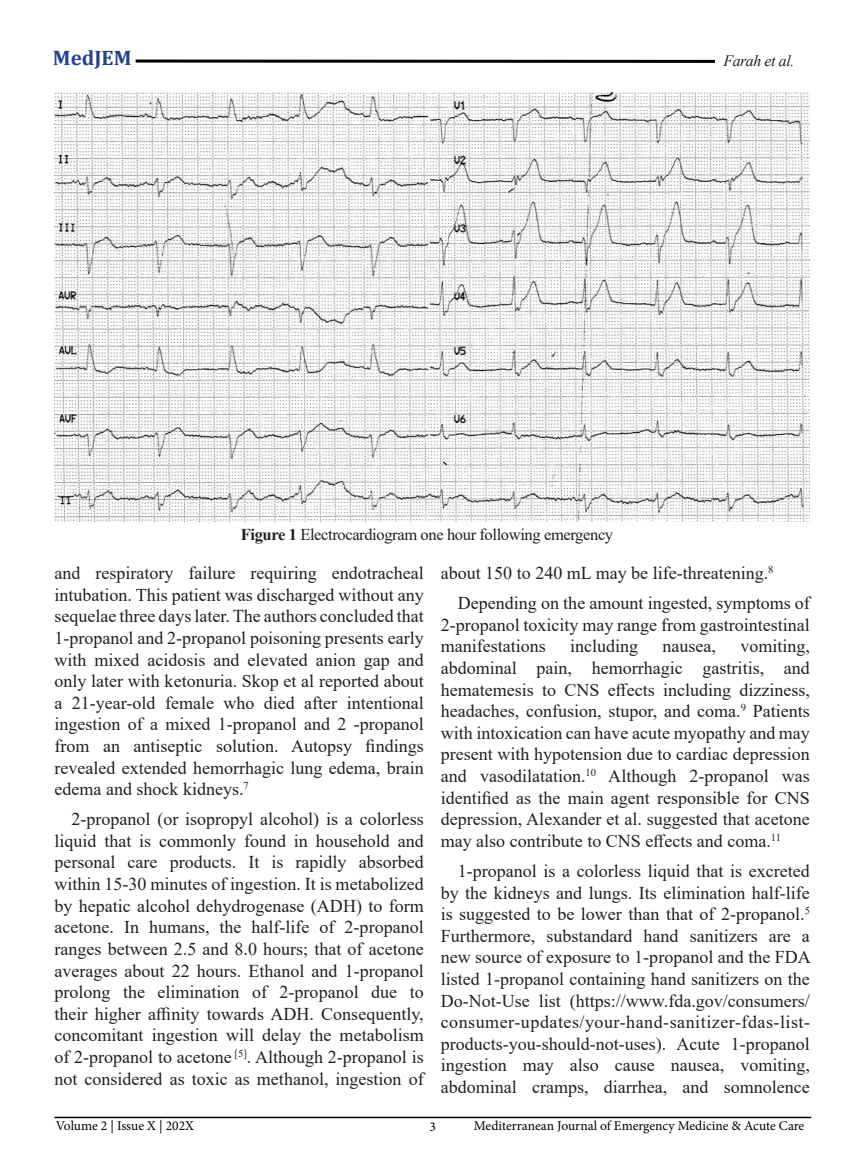
<style>
.page{position:relative;width:864px;height:1174px;background:#fff}
.page>*{position:absolute;margin:0;border:0;box-sizing:border-box;transform-origin:0 0}
.t1{font:700 21px "Cambria";color:#25408f}
.t2{font:18px/21.6px "Times New Roman";color:#231f20;text-align:justify}
.t3{font:16.5px "Times New Roman";letter-spacing:-.025em;color:#231f20}
.t4{font:italic 15.75px "Times New Roman";letter-spacing:-.025em;color:#231f20}
.t5{font:13.5px "Minion Pro";letter-spacing:-.005em;color:#000}
.s1{font-weight:700}
</style>
<div class="page">
<hr style="left:54px;top:1116px;width:756px;height:2px;background:#000">
<hr style="left:135px;top:60px;width:579px;height:3px;background:#000">
<img style="left:54px;top:92px;width:755px;height:429px">
<p class="t1" style="left:53px;top:43px;width:80px">MedJEM</p>
<p class="t4" style="left:723px;top:50px;width:72px">Farah et al.</p>
<p class="t3" style="left:241px;top:523px;width:374px"><span class="s1">Figure 1</span> Electrocardiogram one hour following emergency</p>
<p class="t2" style="left:54px;top:561px;width:370px">and respiratory failure requiring endotracheal intubation. This patient was discharged without any sequelae three days later. The authors concluded that 1-propanol and 2-propanol poisoning presents early with mixed acidosis and elevated anion gap and only later with ketonuria. Skop et al reported about a 21-year-old female who died after intentional ingestion of a mixed 1-propanol and 2 -propanol from an antiseptic solution. Autopsy findings revealed extended hemorrhagic lung edema, brain edema and shock kidneys.<sup>7</sup></p>
<p class="t2" style="left:54px;top:808px;width:370px;text-indent:17px">2-propanol (or isopropyl alcohol) is a colorless liquid that is commonly found in household and personal care products. It is rapidly absorbed within 15-30 minutes of ingestion. It is metabolized by hepatic alcohol dehydrogenase (ADH) to form acetone. In humans, the half-life of 2-propanol ranges between 2.5 and 8.0 hours; that of acetone averages about 22 hours. Ethanol and 1-propanol prolong the elimination of 2-propanol due to their higher affinity towards ADH. Consequently, concomitant ingestion will delay the metabolism of 2-propanol to acetone <sup>[5]</sup>. Although 2-propanol is not considered as toxic as methanol, ingestion of</p>
<p class="t2" style="left:457px;top:557px;width:353px;line-height:30.2px;text-indent:-17px">about 150 to 240 mL may be life-threatening.<sup>8<br></sup>Depending on the amount ingested, symptoms of</p>
<p class="t2" style="left:440px;top:613px;width:370px">2-propanol toxicity may range from gastrointestinal manifestations</p>
<p class="t2" style="left:440px;top:635px;width:370px;text-indent:299px">vomiting, abdominal pain, hemorrhagic gastritis, and hematemesis to CNS effects including dizziness, headaches, confusion, stupor, and coma.<sup>9</sup> Patients with intoxication can have acute myopathy and may present with hypotension due to cardiac depression and vasodilatation.<sup>10</sup> Although 2-propanol was identified as the main agent responsible for CNS depression, Alexander et al. suggested that acetone may also contribute to CNS effects and coma.<sup>11</sup></p>
<p class="t2" style="left:440px;top:859px;width:371px;text-indent:17px">1-propanol is a colorless liquid that is excreted by the kidneys and lungs. Its elimination half-life is suggested to be lower than that of 2-propanol.<sup>5<br></sup>Furthermore, substandard hand sanitizers are a new source of exposure to 1-propanol and the FDA listed 1-propanol containing hand sanitizers on the Do-Not-Use list (https://www.fda.gov/consumers/ consumer-updates/your-hand-sanitizer-fdas-list&shy;products-you-should-not-uses). Acute 1-propanol ingestion may also cause nausea, vomiting, abdominal cramps, diarrhea, and somnolence</p>
<p class="t2" style="left:570px;top:635px;width:70px">including</p>
<p class="t2" style="left:662px;top:635px;width:55px">nausea,</p>
<p class="t5" style="left:56px;top:1116px;width:140px">Volume 2 | Issue X | 202X</p>
<p class="t5" style="left:429px;top:1117px;width:8px">3</p>
<p class="t5" style="left:473px;top:1116px;width:332px">Mediterranean Journal of Emergency Medicine &amp; Acute Care</p>
</div>
